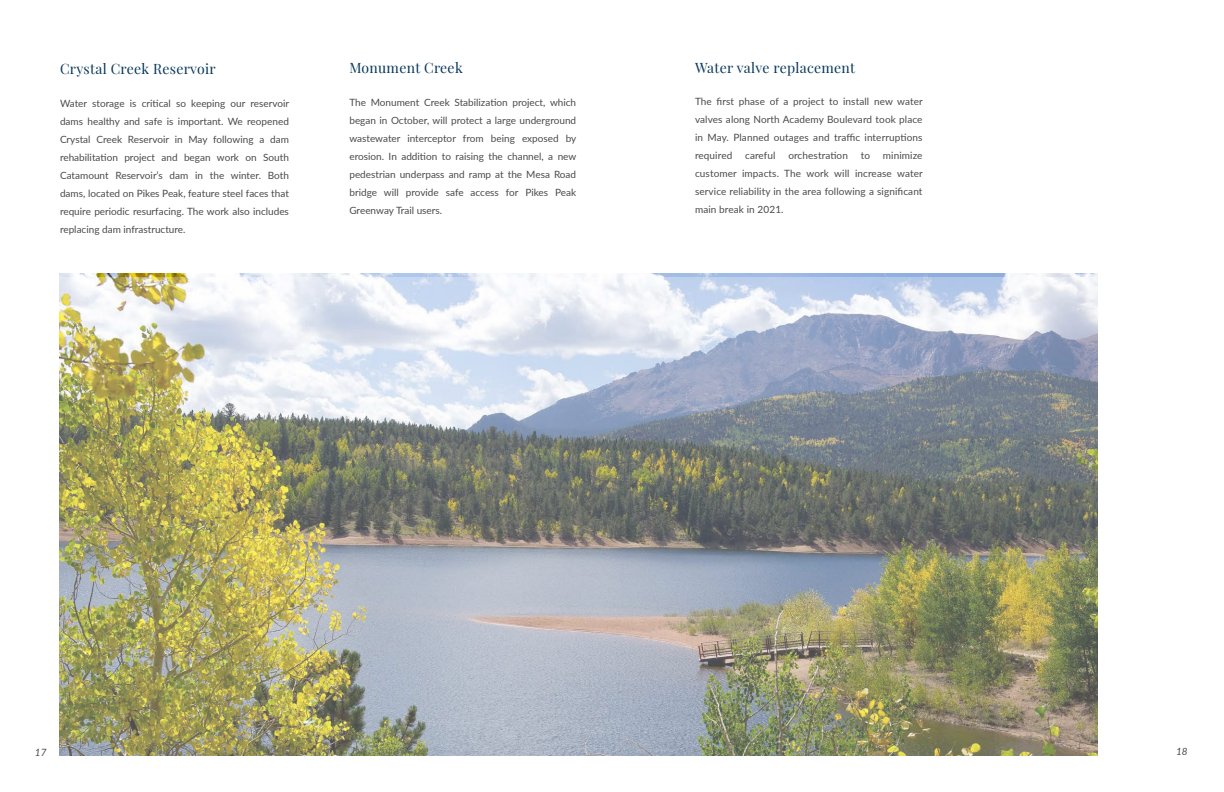
<style>
.page{position:relative;width:1224px;height:792px;background:#fff}
.page>*{position:absolute;margin:0;border:0;box-sizing:border-box;transform-origin:0 0}
.t1{font:14px "Playfair Display";letter-spacing:.02em;color:#063659}
.t2{font:10px/18px "Lato";color:#494a4b;text-align:justify}
.t3{font:italic 10px "Lato";color:#494a4b}
</style>
<div class="page">
<img style="left:59px;top:277px;width:1039px;height:479px">
<p class="t1" style="left:60px;top:58px;width:157px">Crystal Creek Reservoir</p>
<p class="t2" style="left:60px;top:94px;width:231px">Water storage is critical so keeping our reservoir dams healthy and safe is important. We reopened Crystal Creek Reservoir in May following a dam rehabilitation project and began work on South Catamount Reservoir’s dam in the winter. Both dams, located on Pikes Peak, feature steel faces that require periodic resurfacing. The work also includes replacing dam infrastructure.</p>
<p class="t1" style="left:349px;top:57px;width:115px">Monument Creek</p>
<p class="t2" style="left:349px;top:93px;width:228px">The Monument Creek Stabilization project, which began in October, will protect a large underground wastewater interceptor from being exposed by erosion. In addition to raising the channel, a new pedestrian underpass and ramp at the Mesa Road bridge will provide safe access for Pikes Peak Greenway Trail users.</p>
<p class="t1" style="left:695px;top:57px;width:162px">Water valve replacement</p>
<p class="t2" style="left:695px;top:92px;width:229px">The first phase of a project to install new water valves along North Academy Boulevard took place in May. Planned outages and traffic interruptions required</p>
<p class="t2" style="left:745px;top:146px;width:32px">careful</p>
<p class="t2" style="left:788px;top:146px;width:61px">orchestration</p>
<p class="t2" style="left:861px;top:146px;width:11px">to</p>
<p class="t2" style="left:695px;top:146px;width:229px;text-indent:188px">minimize customer impacts. The work will increase water service reliability in the area following a significant main break in 2021.</p>
<p class="t3" style="left:35px;top:745px;width:13px">17</p>
<p class="t3" style="left:1176px;top:744px;width:13px">18</p>
</div>
